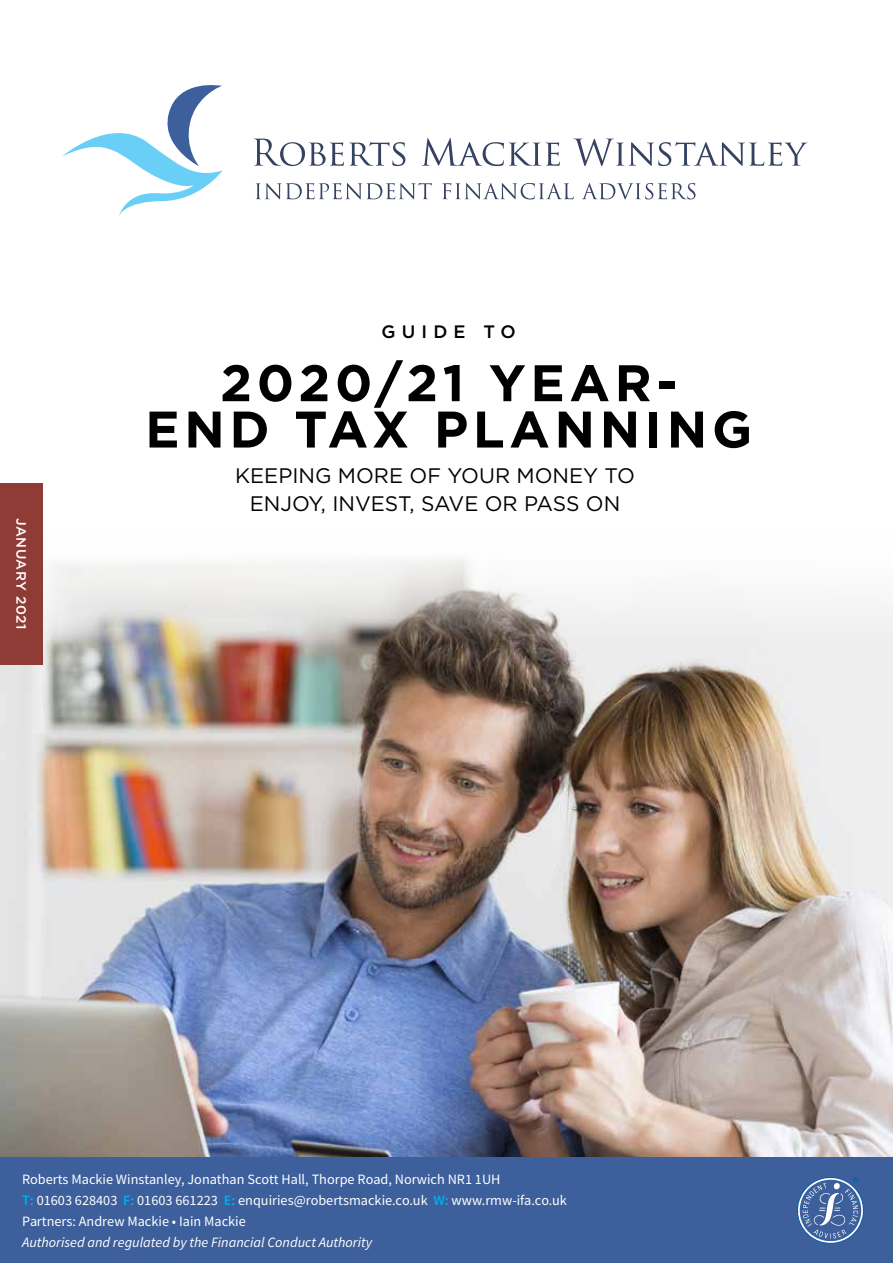
<style>
.page{position:relative;width:893px;height:1263px;background:#fff}
.page>*{position:absolute;margin:0;border:0;box-sizing:border-box;transform-origin:0 0}
.t1{font:700 51.3px/46.3px "Gotham HTF";letter-spacing:.09em;color:#000;text-align:center}
.t2{font:21px/27.6px "Gotham HTF";color:#000;text-align:center}
.t3{font:500 18px "Gotham HTF";letter-spacing:.34em;color:#000}
.t4{font:14.25px/21px "Source Sans Pro";color:#fff}
.t5{font:italic 14.25px "Source Sans Pro";color:#fff}
.t6{font:500 13.5px "Gotham HTF";letter-spacing:.04em;color:#fff}
.s1{font-weight:600;color:#00aeef}
</style>
<div class="page">
<img style="left:0;top:558px;width:892px;height:600px">
<div style="left:0;top:483px;width:43px;height:182px;background:#8f3b36"></div>
<svg style="left:62px;top:85px;width:160px;height:131px"></svg>
<svg style="left:254px;top:139px;width:151px;height:27px"></svg>
<svg style="left:422px;top:138px;width:138px;height:28px"></svg>
<svg style="left:574px;top:139px;width:233px;height:27px"></svg>
<svg style="left:256px;top:183px;width:176px;height:16px"></svg>
<svg style="left:442px;top:183px;width:132px;height:16px"></svg>
<svg style="left:582px;top:183px;width:113px;height:16px"></svg>
<div style="left:0;top:1158px;width:893px;height:105px;background:#3d5f9b"></div>
<svg style="left:797px;top:1177px;width:67px;height:67px"></svg>
<p class="t3" style="left:382px;top:321px;width:136px">GUIDE TO</p>
<p class="t6" style="left:29px;top:518px;width:113px;rotate:90deg">JANUARY 2021</p>
<h1 class="t1" style="left:145px;top:359px;width:608px">2020/21 YEAR-<br>END TAX PLANNING</h1>
<h2 class="t2" style="left:235px;top:462px;width:401px">KEEPING MORE OF YOUR MONEY TO<br>ENJOY, INVEST, SAVE OR PASS ON</h2>
<p class="t4" style="left:22px;top:1168px;width:546px">Roberts Mackie Winstanley, Jonathan Scott Hall, Thorpe Road, Norwich NR1 1UH<br><span class="s1">T:</span> 01603 628403 <span class="s1">F:</span> 01603 661223 <span class="s1">E:</span> enquiries@robertsmackie.co.uk <span class="s1">W:</span> www.rmw-ifa.co.uk<br>Partners: Andrew Mackie • Iain Mackie</p>
<p class="t5" style="left:22px;top:1233px;width:352px">Authorised and regulated by the Financial Conduct Authority</p>
</div>
